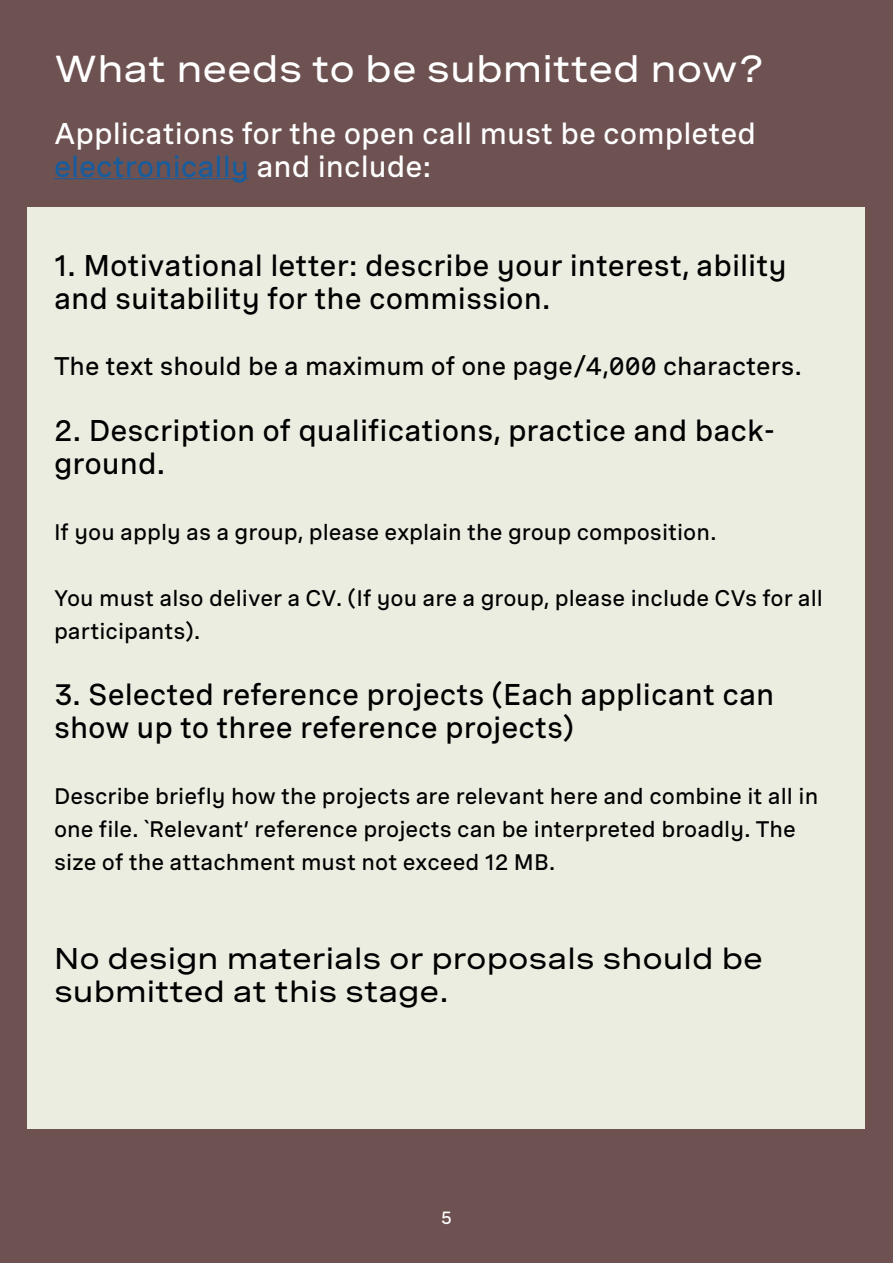
<style>
.page{position:relative;width:893px;height:1263px;background:#6e5252}
.page>*{position:absolute;margin:0;border:0;box-sizing:border-box;transform-origin:0 0}
.t1{font:500 expanded 37.5px "Spezia";color:#fff}
.t2{font:500 30px/33px "Spezia";color:#000}
.t3{font:500 30px/33px "Spezia";color:#fff}
.t4{font:500 expanded 30px/33px "Spezia";color:#000}
.t5{font:500 25.5px "Spezia";color:#000}
.t6{font:500 22.5px/33px "Spezia";color:#000}
.t7{font:500 18px "Spezia";color:#fff}
.s1{color:#175d9e}
</style>
<div class="page">
<div style="left:28px;top:207px;width:837px;height:921px;background:#ebede1"></div>
<hr style="left:54px;top:178px;width:195px;height:1px;background:#175d9e">
<h1 class="t1" style="left:54px;top:41px;width:712px">What needs to be submitted now?</h1>
<h2 class="t3" style="left:54px;top:115px;width:703px">Applications for the open call must be completed <span class="s1">electronically</span> and include:</h2>
<h2 class="t2" style="left:54px;top:247px;width:734px">1. Motivational letter: describe your interest, ability and suitability for the commission.</h2>
<p class="t5" style="left:54px;top:347px;width:750px">The text should be a maximum of one page/4,000 characters.</p>
<h2 class="t2" style="left:54px;top:412px;width:723px">2. Description of qualifications, practice and back&shy;ground.</h2>
<p class="t6" style="left:54px;top:514px;width:664px">If you apply as a group, please explain the group composition.</p>
<p class="t6" style="left:54px;top:580px;width:770px">You must also deliver a CV. (If you are a group, please include CVs for all participants).</p>
<h2 class="t2" style="left:54px;top:676px;width:722px">3. Selected reference projects (Each applicant can show up to three reference projects)</h2>
<p class="t6" style="left:54px;top:778px;width:766px">Describe briefly how the projects are relevant here and combine it all in one file. `Relevant’ reference projects can be interpreted broadly. The size of the attachment must not exceed 12 MB.</p>
<h2 class="t4" style="left:54px;top:940px;width:710px">No design materials or proposals should be submitted at this stage.</h2>
<p class="t7" style="left:441px;top:1204px;width:13px">5</p>
</div>
